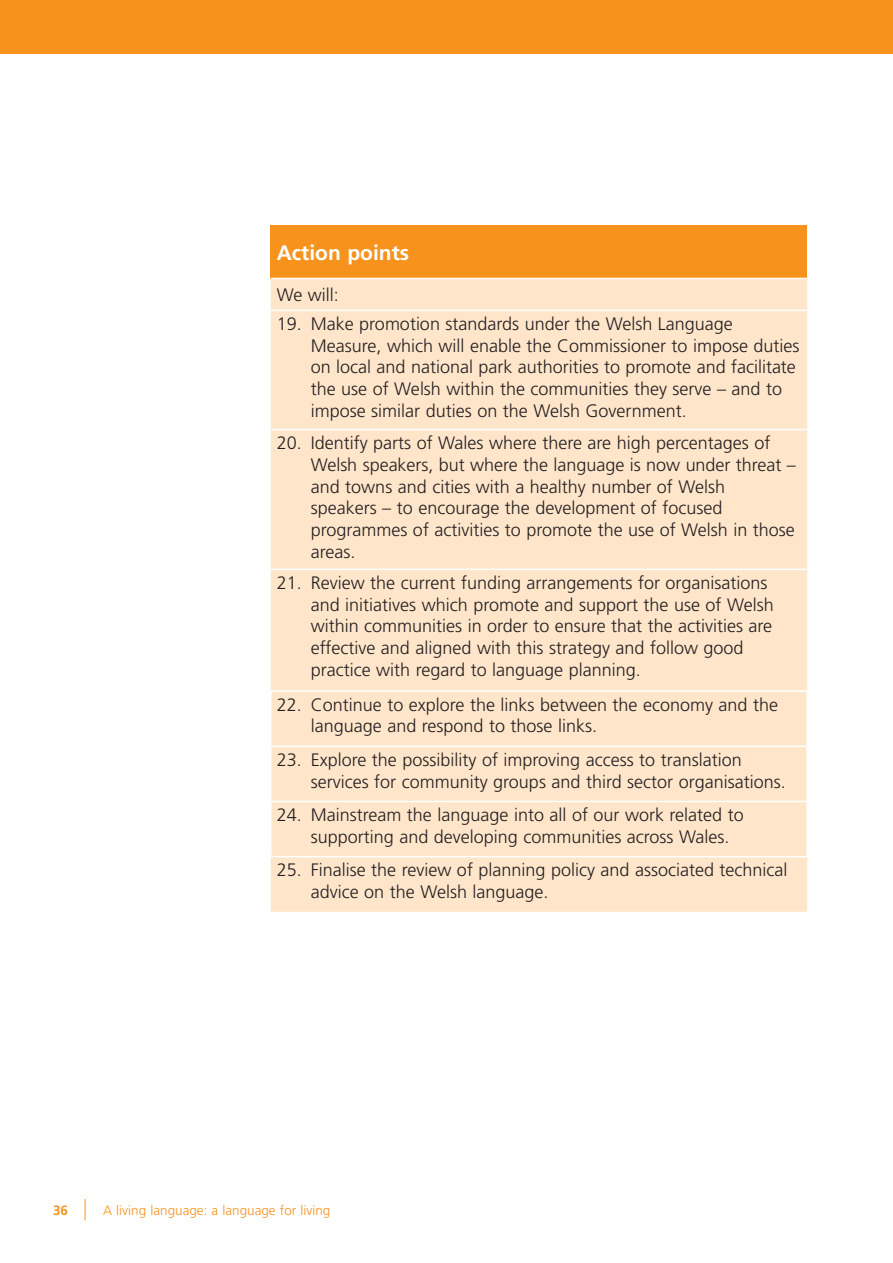
<style>
.page{position:relative;width:893px;height:1263px;background:#fff}
.page>*{position:absolute;margin:0;border:0;box-sizing:border-box;transform-origin:0 0}
.t1{font:700 21px "Frutiger LT Std";color:#fff}
.t2{font:300 18px/21.8px "Frutiger LT Std";color:#231f20}
.t3{font:300 13.5px "Frutiger LT Std";color:#f7931d}
.t4{font:700 13.5px "Frutiger LT Std";color:#f7931d}
</style>
<div class="page">
<div style="left:0;top:0;width:893px;height:53px;background:#f7931d"></div>
<svg style="left:85px;top:1199px;width:1px;height:21px"></svg>
<div style="left:271px;top:225px;width:536px;height:53px;background:#f7931d"></div>
<div style="left:271px;top:279px;width:536px;height:633px;background:#ffe5ca"></div>
<hr style="left:271px;top:310px;width:536px;height:1px;background:#fff">
<hr style="left:271px;top:429px;width:536px;height:1px;background:#fff">
<hr style="left:271px;top:569px;width:536px;height:1px;background:#fff">
<hr style="left:270px;top:690px;width:538px;height:2px;background:#fff">
<hr style="left:270px;top:692px;width:2px;height:53px;background:#fff">
<hr style="left:806px;top:692px;width:2px;height:53px;background:#fff">
<hr style="left:270px;top:745px;width:538px;height:2px;background:#fff">
<hr style="left:270px;top:747px;width:2px;height:54px;background:#fff">
<hr style="left:806px;top:747px;width:2px;height:54px;background:#fff">
<hr style="left:270px;top:801px;width:538px;height:1px;background:#fff">
<hr style="left:270px;top:802px;width:2px;height:54px;background:#fff">
<hr style="left:806px;top:802px;width:2px;height:54px;background:#fff">
<hr style="left:270px;top:856px;width:538px;height:1px;background:#fff">
<p class="t1" style="left:277px;top:242px;width:134px">Action points</p>
<p class="t2" style="left:277px;top:285px;width:64px">We will:</p>
<p class="t2" style="left:311px;top:314px;width:490px;text-indent:-34px">19. Make promotion standards under the Welsh Language Measure, which will enable the Commissioner to impose duties on local and national park authorities to promote and facilitate the use of Welsh within the communities they serve – and to impose similar duties on the Welsh Government.</p>
<p class="t2" style="left:311px;top:433px;width:487px;text-indent:-34px">20. Identify parts of Wales where there are high percentages of Welsh speakers, but where the language is now under threat – and towns and cities with a healthy number of Welsh<br>speakers – to encourage the development of focused programmes of activities to promote the use of Welsh in those areas.</p>
<p class="t2" style="left:311px;top:573px;width:464px;text-indent:-34px">21. Review the current funding arrangements for organisations and initiatives which promote and support the use of Welsh within communities in order to ensure that the activities are effective and aligned with this strategy and follow good practice with regard to language planning.</p>
<p class="t2" style="left:311px;top:694px;width:469px;text-indent:-34px">22. Continue to explore the links between the economy and the language and respond to those links.</p>
<p class="t2" style="left:311px;top:750px;width:476px;text-indent:-34px">23. Explore the possibility of improving access to translation services for community groups and third sector organisations.</p>
<p class="t2" style="left:311px;top:805px;width:434px;text-indent:-34px">24. Mainstream the language into all of our work related to supporting and developing communities across Wales.</p>
<p class="t2" style="left:311px;top:860px;width:478px;text-indent:-34px">25. Finalise the review of planning policy and associated technical advice on the Welsh language.</p>
<p class="t4" style="left:53px;top:1204px;width:17px">36</p>
<p class="t3" style="left:103px;top:1204px;width:229px">A living language: a language for living</p>
</div>
